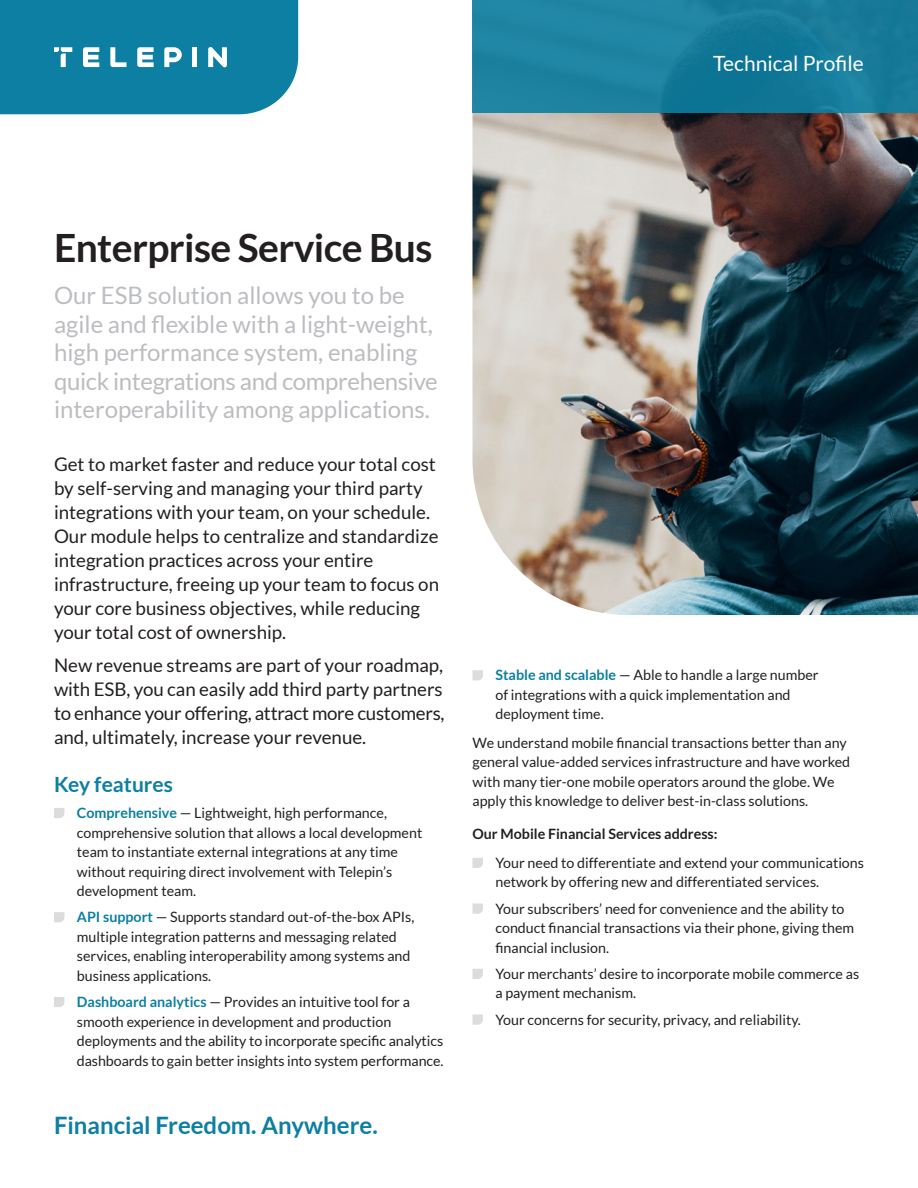
<style>
.page{position:relative;width:918px;height:1188px;background:#fff}
.page>*{position:absolute;margin:0;border:0;box-sizing:border-box;transform-origin:0 0}
._1_-_Main_Heading{font:700 39px "Lato";letter-spacing:-.015em;color:#231f20}
._2_-_Subheading{font:24px/28.5px "Lato";color:#bcbdc0}
.t1{font:700 24px "Lato";color:#0d7fa2}
.Misc___Collateral_Ty{font:21px "Lato";color:#fff}
._4a_-_Body_Heading{font:700 21px "Lato";color:#0d7fa2}
.Misc_-_Larger_intro{font:18.75px/24px "Lato";color:#231f20}
._5a_-_Body_Bullets{font:14.25px/19.5px "Lato";color:#231f20}
._3_-_Body{font:14.25px/19.5px "Lato";color:#231f20}
._5b_-_Body_Bullets{font:14.25px/19.5px "Lato";color:#231f20}
._3_-_Body-2{font:700 14.25px "Lato";color:#231f20}
.s1{font-weight:700;color:#0d7fa2}
</style>
<div class="page">
<svg style="left:0;top:0;width:298px;height:114px;background:#1b86a7"></svg>
<svg style="left:54px;top:808px;width:10px;height:10px"></svg>
<svg style="left:54px;top:912px;width:10px;height:10px"></svg>
<svg style="left:54px;top:997px;width:10px;height:10px"></svg>
<svg style="left:472px;top:670px;width:11px;height:10px"></svg>
<svg style="left:472px;top:858px;width:11px;height:10px"></svg>
<svg style="left:472px;top:904px;width:11px;height:10px"></svg>
<svg style="left:472px;top:969px;width:11px;height:10px"></svg>
<svg style="left:472px;top:1015px;width:11px;height:10px"></svg>
<img style="left:472px;top:113px;width:446px;height:502px">
<div style="left:472px;top:0;width:446px;height:113px;background:linear-gradient(to right,#1f85a4,#137796)"></div>
<p class="Misc___Collateral_Ty" style="left:713px;top:52px;width:152px">Technical Profile</p>
<p class="_1_-_Main_Heading" style="left:54px;top:226px;width:380px">Enterprise Service Bus</p>
<p class="_2_-_Subheading" style="left:54px;top:281px;width:385px">Our ESB solution allows you to be agile and flexible with a light-weight, high performance system, enabling quick integrations and comprehensive interoperability among applications.</p>
<p class="Misc_-_Larger_intro" style="left:54px;top:452px;width:387px">Get to market faster and reduce your total cost by self-serving and managing your third party integrations with your team, on your schedule.<br>Our module helps to centralize and standardize integration practices across your entire infrastructure, freeing up your team to focus on your core business objectives, while reducing your total cost of ownership.</p>
<p class="Misc_-_Larger_intro" style="left:54px;top:653px;width:392px;text-align:justify">New revenue streams are part of your roadmap, with ESB, you can easily add third party partners to enhance your offering, attract more customers, and, ultimately, increase your revenue.</p>
<p class="_4a_-_Body_Heading" style="left:54px;top:772px;width:120px">Key features</p>
<p class="_5a_-_Body_Bullets" style="left:77px;top:803px;width:347px"><span class="s1">Comprehensive</span> — Lightweight, high performance, comprehensive solution that allows a local development team to instantiate external integrations at any time without requiring direct involvement with Telepin’s development team.</p>
<p class="_5a_-_Body_Bullets" style="left:77px;top:907px;width:339px"><span class="s1">API support</span> — Supports standard out-of-the-box APIs, multiple integration patterns and messaging related services, enabling interoperability among systems and business applications.</p>
<p class="_5a_-_Body_Bullets" style="left:77px;top:992px;width:368px"><span class="s1">Dashboard analytics</span> — Provides an intuitive tool for a smooth experience in development and production deployments and the ability to incorporate specific analytics dashboards to gain better insights into system performance.</p>
<h2 class="t1" style="left:54px;top:1112px;width:325px">Financial Freedom. Anywhere.</h2>
<p class="_5b_-_Body_Bullets" style="left:495px;top:665px;width:325px"><span class="s1">Stable and scalable</span> — Able to handle a large number of integrations with a quick implementation and deployment time.</p>
<p class="_3_-_Body" style="left:472px;top:733px;width:379px">We understand mobile financial transactions better than any general value-added services infrastructure and have worked with many tier-one mobile operators around the globe. We apply this knowledge to deliver best-in-class solutions.</p>
<p class="_3_-_Body-2" style="left:472px;top:826px;width:247px">Our Mobile Financial Services address:</p>
<p class="_5a_-_Body_Bullets" style="left:495px;top:853px;width:370px">Your need to differentiate and extend your communications network by offering new and differentiated services.</p>
<p class="_5a_-_Body_Bullets" style="left:495px;top:899px;width:360px">Your subscribers’ need for convenience and the ability to conduct financial transactions via their phone, giving them financial inclusion.</p>
<p class="_5a_-_Body_Bullets" style="left:495px;top:964px;width:365px">Your merchants’ desire to incorporate mobile commerce as a payment mechanism.</p>
<p class="_5a_-_Body_Bullets" style="left:495px;top:1010px;width:307px">Your concerns for security, privacy, and reliability.</p>
</div>
